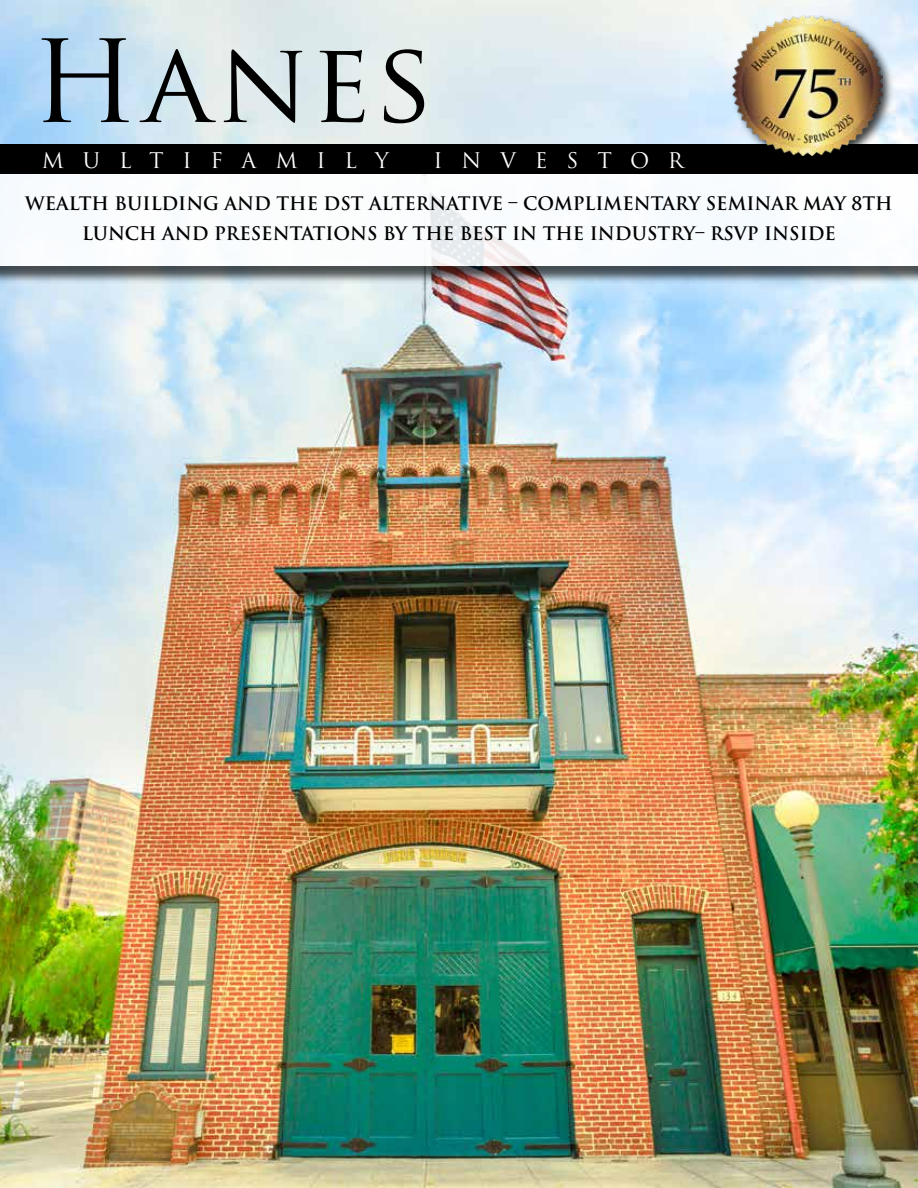
<style>
.page{position:relative;width:918px;height:1188px;background:#fff}
.page>*{position:absolute;margin:0;border:0;box-sizing:border-box;transform-origin:0 0}
.t1{font:111px "Trajan Pro";letter-spacing:.04em;color:#000}
.t2{font:21px "Trajan Pro";letter-spacing:.9em;color:#fff}
.t3{font:700 18.15px/30px "Trajan Pro";color:#000;text-align:center}
</style>
<div class="page">
<img style="left:0;top:0;width:918px;height:1188px">
<div style="left:0;top:176px;width:918px;height:108px;background:#000;opacity:.75"></div>
<div style="left:0;top:174px;width:918px;height:92px;background:#fff"></div>
<div style="left:0;top:145px;width:918px;height:29px;background:#000"></div>
<div style="left:730px;top:15px;width:165px;height:140px;background:#000;opacity:.75"></div>
<img style="left:732px;top:15px;width:151px;height:140px">
<h1 class="t1" style="left:31px;top:11px;width:405px">Hanes</h1>
<p class="t2" style="left:42px;top:147px;width:349px">MULTIFAMILY</p>
<p class="t2" style="left:434px;top:147px;width:252px">INVESTOR</p>
<p class="t3" style="left:25px;top:189px;width:869px">WEALTH BUILDING AND THE DST ALTERNATIVE – COMPLIMENTARY SEMINAR MAY 8TH<br>LUNCH AND PRESENTATIONS BY THE BEST IN THE INDUSTRY– RSVP INSIDE</p>
</div>
